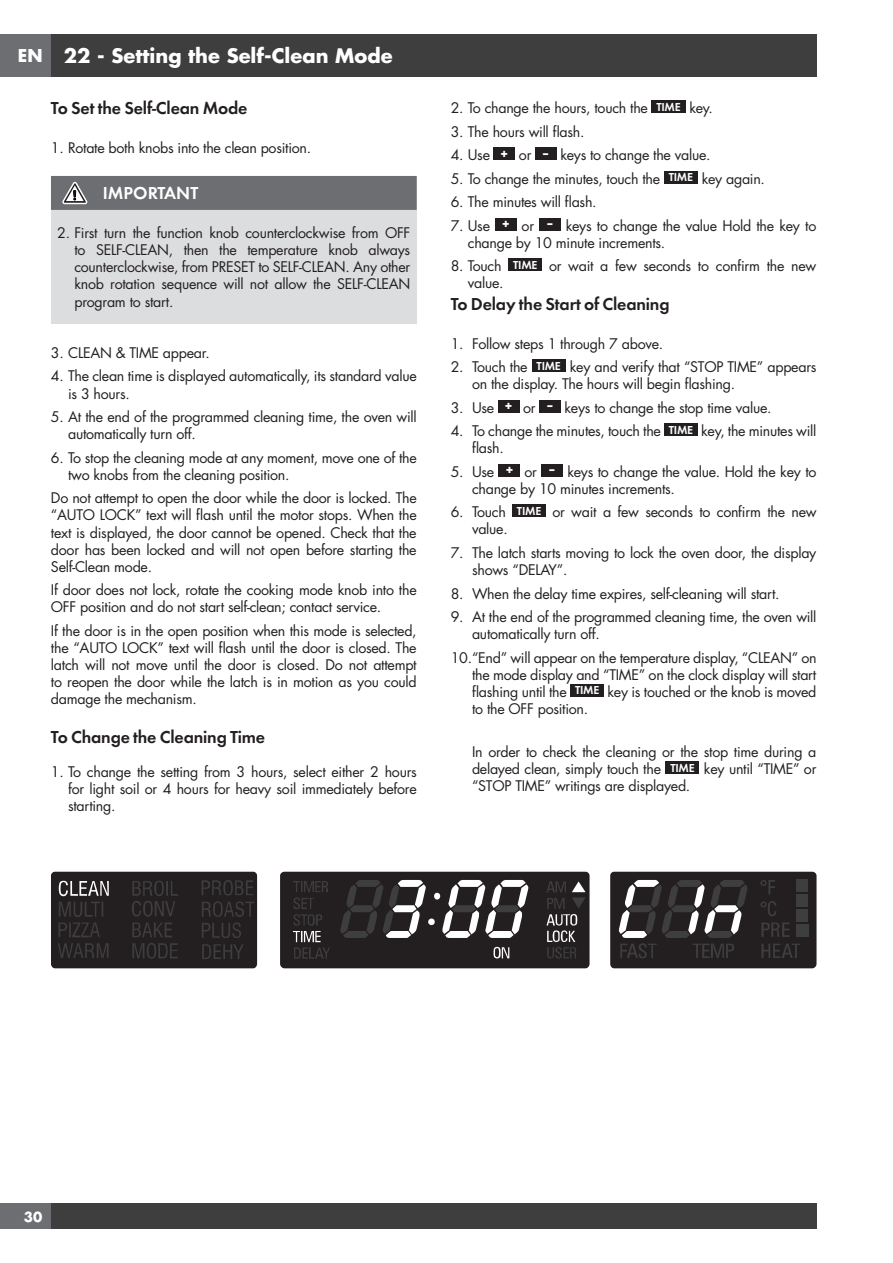
<style>
.page{position:relative;width:893px;height:1263px;background:#fff}
.page>*{position:absolute;margin:0;border:0;box-sizing:border-box;transform-origin:0 0}
.t1{font:700 19.5px "Futura";color:#fff}
.t2{font:18px "Futura Dem Bld";letter-spacing:-.01em;color:#231f20}
.t3{font:18px "Futura Dem Bld";color:#fff}
.t4{font:700 17.25px "Futura";color:#fff}
.t5{font:14.25px/17.1px "Futura";letter-spacing:-.02em;color:#231f20}
.t6{font:700 13.5px "Futura";color:#fff}
</style>
<div class="page">
<div style="left:0;top:34px;width:51px;height:43px;background:#6d6e71"></div>
<div style="left:51px;top:34px;width:765px;height:43px;background:#3e3e3f"></div>
<div style="left:0;top:1203px;width:51px;height:26px;background:#6d6e71"></div>
<div style="left:51px;top:1203px;width:765px;height:26px;background:#3e3e3f"></div>
<div style="left:51px;top:210px;width:366px;height:113px;background:#dcdddf"></div>
<div style="left:51px;top:176px;width:366px;height:34px;background:#6d6e71"></div>
<div style="left:652px;top:100px;width:34px;height:13px;background:#231f20"></div>
<div style="left:494px;top:147px;width:21px;height:13px;background:#231f20"></div>
<div style="left:535px;top:147px;width:21px;height:13px;background:#231f20"></div>
<div style="left:664px;top:171px;width:34px;height:13px;background:#231f20"></div>
<div style="left:495px;top:218px;width:22px;height:13px;background:#231f20"></div>
<div style="left:539px;top:218px;width:22px;height:13px;background:#231f20"></div>
<div style="left:508px;top:258px;width:34px;height:13px;background:#231f20"></div>
<div style="left:532px;top:359px;width:34px;height:13px;background:#231f20"></div>
<div style="left:498px;top:400px;width:21px;height:13px;background:#231f20"></div>
<div style="left:540px;top:400px;width:21px;height:13px;background:#231f20"></div>
<div style="left:664px;top:423px;width:34px;height:13px;background:#231f20"></div>
<div style="left:499px;top:464px;width:21px;height:13px;background:#231f20"></div>
<div style="left:541px;top:464px;width:22px;height:13px;background:#231f20"></div>
<div style="left:512px;top:505px;width:34px;height:12px;background:#231f20"></div>
<div style="left:570px;top:684px;width:34px;height:13px;background:#231f20"></div>
<div style="left:665px;top:762px;width:34px;height:12px;background:#231f20"></div>
<div style="left:51px;top:872px;width:206px;height:96px;background:#231f20;border-radius:4px"></div>
<svg style="left:59px;top:881px;width:50px;height:15px"></svg>
<svg style="left:59px;top:902px;width:44px;height:35px"></svg>
<svg style="left:58px;top:943px;width:51px;height:15px"></svg>
<svg style="left:132px;top:881px;width:46px;height:56px"></svg>
<svg style="left:132px;top:943px;width:46px;height:16px"></svg>
<svg style="left:202px;top:880px;width:51px;height:15px"></svg>
<svg style="left:202px;top:901px;width:52px;height:37px"></svg>
<svg style="left:202px;top:944px;width:41px;height:15px"></svg>
<div style="left:610px;top:872px;width:206px;height:96px;background:#231f20;border-radius:4px"></div>
<svg style="left:619px;top:880px;width:128px;height:78px"></svg>
<svg style="left:761px;top:944px;width:39px;height:14px"></svg>
<svg style="left:760px;top:880px;width:15px;height:14px"></svg>
<svg style="left:760px;top:901px;width:16px;height:15px"></svg>
<svg style="left:761px;top:922px;width:28px;height:15px"></svg>
<div style="left:796px;top:880px;width:12px;height:12px;background:#3e3e3f"></div>
<div style="left:796px;top:895px;width:12px;height:12px;background:#3e3e3f"></div>
<div style="left:796px;top:910px;width:12px;height:12px;background:#3e3e3f"></div>
<div style="left:796px;top:925px;width:12px;height:12px;background:#3e3e3f"></div>
<div style="left:280px;top:872px;width:310px;height:96px;background:#231f20;border-radius:4px"></div>
<svg style="left:494px;top:947px;width:15px;height:11px"></svg>
<svg style="left:340px;top:880px;width:86px;height:58px"></svg>
<svg style="left:434px;top:880px;width:94px;height:58px"></svg>
<div style="left:428px;top:918px;width:7px;height:7px;background:#fff;border-radius:50%"></div>
<svg style="left:293px;top:881px;width:37px;height:78px"></svg>
<svg style="left:546px;top:881px;width:39px;height:77px"></svg>
<p class="t4" style="left:18px;top:46px;width:26px">EN</p>
<h1 class="t1" style="left:64px;top:47px;width:330px">22 - Setting the Self-Clean Mode</h1>
<p class="t2" style="left:51px;top:100px;width:198px">To Set the Self-Clean Mode</p>
<p class="t5" style="left:51px;top:140px;width:262px">1. Rotate both knobs into the clean position.</p>
<p class="t3" style="left:103px;top:185px;width:97px">IMPORTANT</p>
<p class="t5" style="left:74px;top:225px;width:338px;text-align:justify;text-indent:-17px">2. First turn the function knob counterclockwise from OFF to SELF-CLEAN, then the temperature knob always counterclockwise, from PRESET to SELF-CLEAN. Any other knob rotation sequence will not allow the SELF-CLEAN program to start.</p>
<p class="t5" style="left:51px;top:345px;width:160px">3. CLEAN &amp; TIME appear.</p>
<p class="t5" style="left:68px;top:369px;width:350px;text-indent:-17px">4. The clean time is displayed automatically, its standard value is 3 hours.</p>
<p class="t5" style="left:68px;top:409px;width:350px;text-indent:-17px">5. At the end of the programmed cleaning time, the oven will automatically turn off.</p>
<p class="t5" style="left:68px;top:450px;width:350px;text-indent:-17px">6. To stop the cleaning mode at any moment, move one of the two knobs from the cleaning position.</p>
<p class="t5" style="left:51px;top:491px;width:367px;text-align:justify">Do not attempt to open the door while the door is locked. The “AUTO LOCK” text will flash until the motor stops. When the text is displayed, the door cannot be opened. Check that the door has been locked and will not open before starting the Self-Clean mode.</p>
<p class="t5" style="left:51px;top:582px;width:367px">If door does not lock, rotate the cooking mode knob into the<br>OFF position and do not start self-clean; contact service.</p>
<p class="t5" style="left:51px;top:623px;width:367px;text-align:justify">If the door is in the open position when this mode is selected, the “AUTO LOCK” text will flash until the door is closed. The latch will not move until the door is closed. Do not attempt to reopen the door while the latch is in motion as you could damage the mechanism.</p>
<p class="t2" style="left:51px;top:729px;width:216px">To Change the Cleaning Time</p>
<p class="t5" style="left:68px;top:764px;width:350px;text-align:justify;text-indent:-17px">1. To change the setting from 3 hours, select either 2 hours for light soil or 4 hours for heavy soil immediately before starting.</p>
<p class="t5" style="left:451px;top:101px;width:264px">2. To change the hours, touch the <sup>TIME</sup> key.</p>
<p class="t5" style="left:451px;top:124px;width:135px">3. The hours will flash.</p>
<p class="t5" style="left:451px;top:147px;width:261px">4. Use <sup>+</sup> or <sup>-</sup> keys to change the value.</p>
<p class="t5" style="left:451px;top:171px;width:316px">5. To change the minutes, touch the <sup>TIME</sup> key again.</p>
<p class="t5" style="left:451px;top:195px;width:147px">6. The minutes will flash.</p>
<p class="t5" style="left:468px;top:218px;width:350px;text-indent:-17px">7. Use <sup>+</sup> or <sup>-</sup> keys to change the value Hold the key to change by 10 minute increments.</p>
<p class="t5" style="left:468px;top:258px;width:350px;text-indent:-17px">8. Touch <sup>TIME</sup> or wait a few seconds to confirm the new value.</p>
<p class="t2" style="left:451px;top:296px;width:220px">To Delay the Start of Cleaning</p>
<p class="t5" style="left:451px;top:336px;width:214px">1. Follow steps 1 through 7 above.</p>
<p class="t5" style="left:472px;top:359px;width:346px;text-indent:-21px">2. Touch the <sup>TIME</sup> key and verify that “STOP TIME” appears on the display. The hours will begin flashing.</p>
<p class="t5" style="left:451px;top:400px;width:322px">3. Use <sup>+</sup> or <sup>-</sup> keys to change the stop time value.</p>
<p class="t5" style="left:472px;top:423px;width:346px;text-indent:-21px">4. To change the minutes, touch the <sup>TIME</sup> key, the minutes will flash.</p>
<p class="t5" style="left:472px;top:464px;width:346px;text-indent:-21px">5. Use <sup>+</sup> or <sup>-</sup> keys to change the value. Hold the key to change by 10 minutes increments.</p>
<p class="t5" style="left:472px;top:505px;width:346px;text-indent:-21px">6. Touch <sup>TIME</sup> or wait a few seconds to confirm the new value.</p>
<p class="t5" style="left:472px;top:545px;width:346px;text-indent:-21px">7. The latch starts moving to lock the oven door, the display shows “DELAY”.</p>
<p class="t5" style="left:451px;top:586px;width:330px">8. When the delay time expires, self-cleaning will start.</p>
<p class="t5" style="left:472px;top:609px;width:346px;text-indent:-21px">9. At the end of the programmed cleaning time, the oven will automatically turn off.</p>
<p class="t5" style="left:472px;top:650px;width:346px;text-align:justify;text-indent:-21px">10. “End” will appear on the temperature display, “CLEAN” on the mode display and “TIME” on the clock display will start flashing until the <sup>TIME</sup> key is touched or the knob is moved to the OFF position.</p>
<p class="t5" style="left:472px;top:744px;width:346px;text-align:justify">In order to check the cleaning or the stop time during a delayed clean, simply touch the <sup>TIME</sup> key until “TIME” or “STOP TIME” writings are displayed.</p>
<p class="t6" style="left:24px;top:1210px;width:20px">30</p>
</div>
